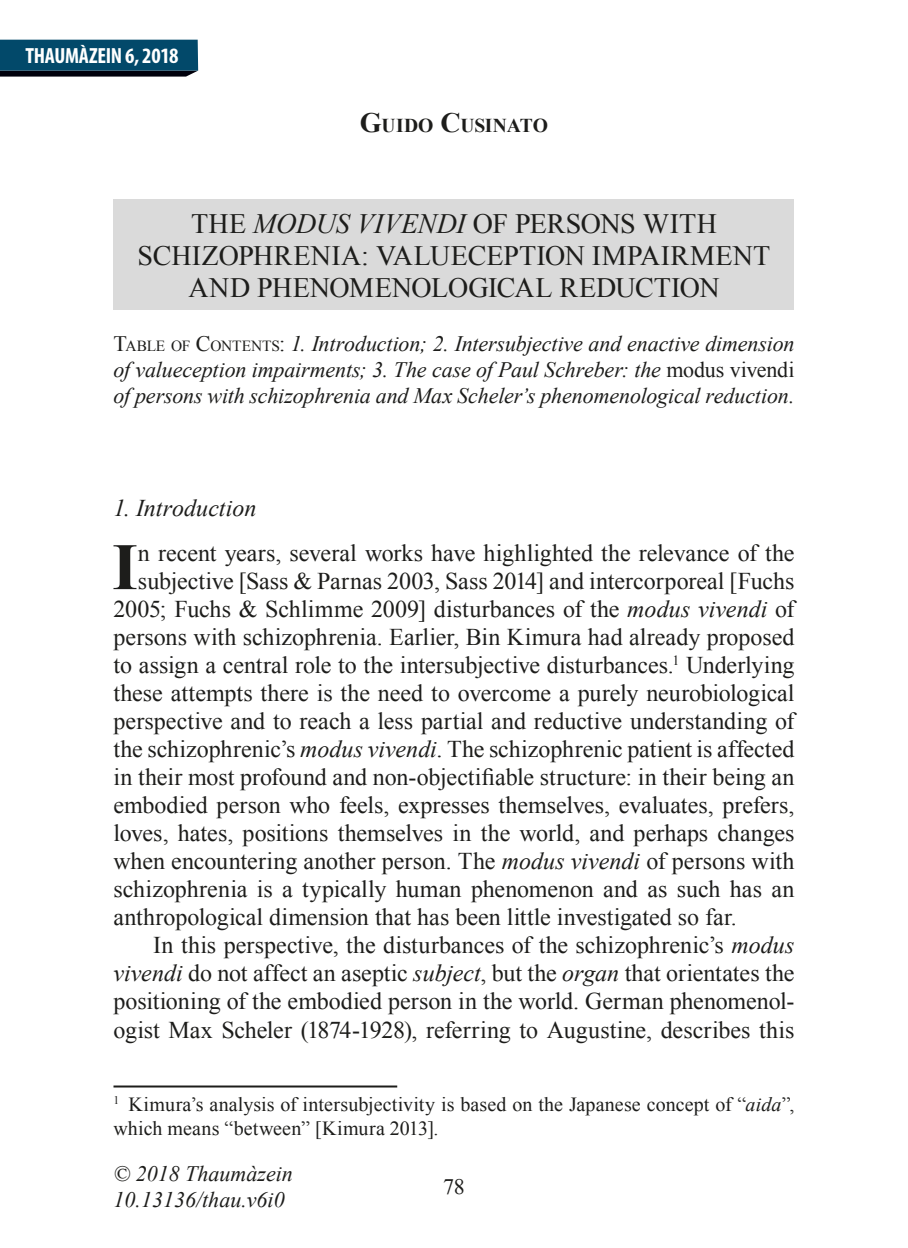
<style>
.page{position:relative;width:908px;height:1248px;background:#fff}
.page>*{position:absolute;margin:0;border:0;box-sizing:border-box;transform-origin:0 0}
.t1{font:700 66.2px "Times New Roman";color:#1d1d1b}
.t2{font:28px/32px "Times New Roman";color:#1d1d1b;text-align:center}
.t3{font:24px "Times New Roman";color:#1d1d1b}
.t4{font:italic 24px "Times New Roman";color:#1d1d1b}
.t5{font:italic 22px/26px "Times New Roman";color:#1d1d1b}
.t6{font:700 condensed 22px "Myriad Pro";letter-spacing:-.015em;color:#fff}
.t7{font:22px "Times New Roman";color:#1d1d1b}
.t8{font:20px/24px "Times New Roman";letter-spacing:.005em;color:#1d1d1b}
.t9{font:700 19.6px "Times New Roman";letter-spacing:-.01em;color:#1d1d1b}
.s1{font-size:28px}
.s2{font-style:italic}
.s3{font-style:normal}
.s4{font-style:normal;font-size:15.4px}
</style>
<div class="page">
<svg style="left:0;top:71px;width:197px;height:6px"></svg>
<div style="left:0;top:40px;width:198px;height:31px;background:#02496a"></div>
<div style="left:113px;top:199px;width:681px;height:110px;background:#dadada"></div>
<hr style="left:113px;top:1085px;width:284px;height:2px;background:#1d1d1b">
<p class="t6" style="left:26px;top:42px;width:154px">THAUMÀZEIN 6, 2018</p>
<p class="t9" style="left:360px;top:112px;width:189px"><span class="s1">G</span>UIDO <span class="s1">C</span>USINATO</p>
<p class="t2" style="left:137px;top:207px;width:634px">THE <span class="s2">MODUS VIVENDI</span> OF PERSONS WITH<br>SCHIZOPHRENIA: VALUECEPTION IMPAIRMENT<br>AND PHENOMENOLOGICAL REDUCTION</p>
<p class="t5" style="left:113px;top:330px;width:682px;text-align:justify"><span class="s3">T</span><span class="s4">ABLE OF</span> <span class="s3">C</span><span class="s4">ONTENTS</span><span class="s3">:</span> 1. Introduction; 2. Intersubjective and enactive dimension of valueception impairments; 3. The case of Paul Schreber: the <span class="s3">modus vivendi </span>of persons with schizophrenia and Max Scheler’s phenomenological reduction.</p>
<p class="t4" style="left:113px;top:491px;width:144px">1. Introduction</p>
<h1 class="t1" style="left:112px;top:521px;width:27px">I</h1>
<p class="t3" style="left:138px;top:537px;width:657px">n recent years, several works have highlighted the relevance of the</p>
<p class="t3" style="left:138px;top:565px;width:657px">subjective [Sass &amp; Parnas 2003, Sass 2014] and intercorporeal [Fuchs</p>
<p class="t3" style="left:113px;top:593px;width:682px">2005; Fuchs &amp; Schlimme 2009] disturbances of the <span class="s2">modus vivendi</span> of</p>
<p class="t3" style="left:113px;top:621px;width:682px">persons with schizophrenia. Earlier, Bin Kimura had already proposed</p>
<p class="t3" style="left:113px;top:649px;width:682px">to assign a central role to the intersubjective disturbances.<sup>1</sup> Underlying</p>
<p class="t3" style="left:113px;top:677px;width:682px">these attempts there is the need to overcome a purely neurobiological</p>
<p class="t3" style="left:113px;top:705px;width:682px">perspective and to reach a less partial and reductive understanding of</p>
<p class="t3" style="left:113px;top:733px;width:682px">the schizophrenic’s <span class="s2">modus vivendi</span>. The schizophrenic patient is affected</p>
<p class="t3" style="left:113px;top:761px;width:682px">in their most profound and non-objectifiable structure: in their being an</p>
<p class="t3" style="left:113px;top:789px;width:682px">embodied person who feels, expresses themselves, evaluates, prefers,</p>
<p class="t3" style="left:113px;top:817px;width:682px">loves, hates, positions themselves in the world, and perhaps changes</p>
<p class="t3" style="left:113px;top:845px;width:682px">when encountering another person. The <span class="s2">modus vivendi</span> of persons with</p>
<p class="t3" style="left:113px;top:873px;width:682px">schizophrenia is a typically human phenomenon and as such has an</p>
<p class="t3" style="left:113px;top:901px;width:624px">anthropological dimension that has been little investigated so far.</p>
<p class="t3" style="left:153px;top:929px;width:642px">In this perspective, the disturbances of the schizophrenic’s <span class="s2">modus</span></p>
<p class="t3" style="left:113px;top:957px;width:682px"><span class="s2">vivendi</span> do not affect an aseptic <span class="s2">subject</span>, but the <span class="s2">organ</span> that orientates the</p>
<p class="t3" style="left:113px;top:985px;width:682px">positioning of the embodied person in the world. German phenomenol-</p>
<p class="t3" style="left:113px;top:1013px;width:682px">ogist Max Scheler (1874-1928), referring to Augustine, describes this</p>
<p class="t8" style="left:113px;top:1091px;width:682px"><sup>1</sup> Kimura’s analysis of intersubjectivity is based on the Japanese concept of “<span class="s2">aida</span>”, which means “between” [Kimura 2013].</p>
<p class="t5" style="left:113px;top:1160px;width:181px">© 2018 Thaumàzein<br>10.13136/thau.v6i0</p>
<p class="t7" style="left:443px;top:1171px;width:23px">78</p>
</div>
